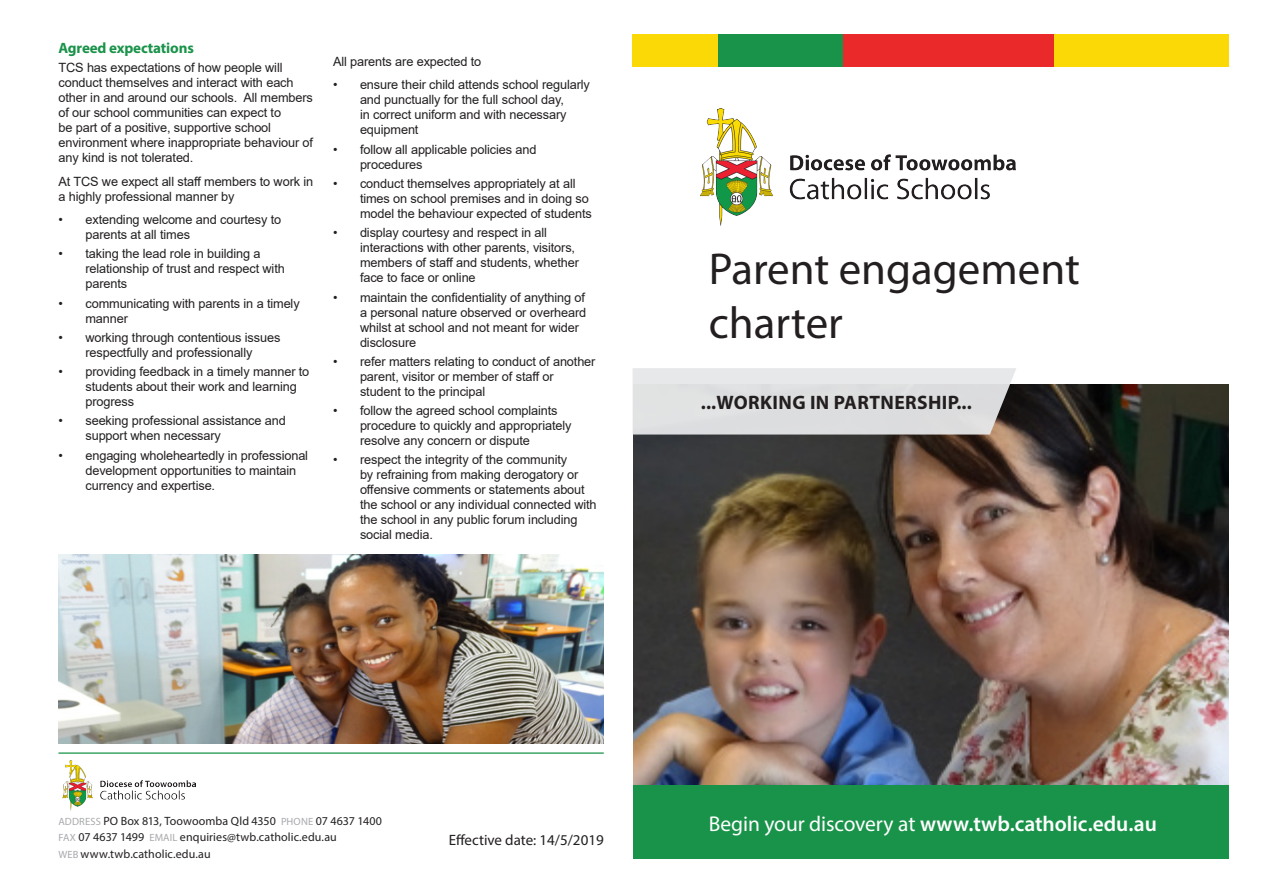
<style>
.page{position:relative;width:1263px;height:893px;background:#fff}
.page>*{position:absolute;margin:0;border:0;box-sizing:border-box;transform-origin:0 0}
.t1{font:44.85px/54.2px "Myriad Pro";color:#231f20}
.t2{font:600 21.45px "Myriad Pro";color:#fff}
.t3{font:700 19.5px "Myriad Pro";letter-spacing:.02em;color:#231f20}
.t4{font:15px "Myriad Pro";color:#231f20}
.content_body{font:700 15px "Myriad Pro";letter-spacing:-.01em;color:#1a934a}
.content_body-2{font:12.75px/15px "Arial";letter-spacing:-.01em;color:#231f20}
.DETAILS{font:12px/16.5px "Myriad Pro";letter-spacing:.005em;color:#231f20}
.s1{font-size:10.5px;color:#a8a9ad}
.s2{font-weight:400}
</style>
<div class="page">
<img style="left:633px;top:384px;width:596px;height:402px">
<div style="left:633px;top:786px;width:596px;height:73px;background:#1a934a"></div>
<svg style="left:632px;top:368px;width:384px;height:67px;background:#dbdbdc"></svg>
<img style="left:700px;top:108px;width:315px;height:118px">
<img style="left:63px;top:761px;width:132px;height:49px">
<div style="left:632px;top:34px;width:597px;height:33px;background:#fbd907"></div>
<div style="left:719px;top:34px;width:335px;height:33px;background:#e9292a"></div>
<div style="left:719px;top:34px;width:124px;height:33px;background:#1a934a"></div>
<img style="left:58px;top:554px;width:546px;height:189px">
<hr style="left:58px;top:752px;width:546px;height:2px;background:#1a934a">
<p class="content_body" style="left:58px;top:38px;width:137px">Agreed expectations</p>
<p class="content_body-2" style="left:58px;top:60px;width:256px">TCS has expectations of how people will conduct themselves and interact with each other in and around our schools. All members of our school communities can expect to<br>be part of a positive, supportive school environment where inappropriate behaviour of any kind is not tolerated.</p>
<p class="content_body-2" style="left:58px;top:173px;width:256px">At TCS we expect all staff members to work in a highly professional manner by</p>
<p class="content_body-2" style="left:85px;top:212px;width:197px;text-indent:-27px">• extending welcome and courtesy to parents at all times</p>
<p class="content_body-2" style="left:85px;top:246px;width:201px;text-indent:-27px">• taking the lead role in building a relationship of trust and respect with parents</p>
<p class="content_body-2" style="left:85px;top:295px;width:216px;text-indent:-27px">• communicating with parents in a timely manner</p>
<p class="content_body-2" style="left:58px;top:330px;width:223px;text-align:center">• working through contentious issues respectfully and professionally</p>
<p class="content_body-2" style="left:85px;top:364px;width:225px;text-indent:-27px">• providing feedback in a timely manner to students about their work and learning progress</p>
<p class="content_body-2" style="left:85px;top:413px;width:202px;text-indent:-27px">• seeking professional assistance and support when necessary</p>
<p class="content_body-2" style="left:85px;top:447px;width:224px;text-indent:-27px">• engaging wholeheartedly in professional development opportunities to maintain currency and expertise.</p>
<p class="content_body-2" style="left:333px;top:54px;width:150px">All parents are expected to</p>
<p class="content_body-2" style="left:360px;top:77px;width:231px;text-indent:-27px">• ensure their child attends school regularly and punctually for the full school day,<br>in correct uniform and with necessary equipment</p>
<p class="content_body-2" style="left:360px;top:142px;width:178px;text-indent:-27px">• follow all applicable policies and procedures</p>
<p class="content_body-2" style="left:360px;top:176px;width:233px;text-indent:-27px">• conduct themselves appropriately at all times on school premises and in doing so model the behaviour expected of students</p>
<p class="content_body-2" style="left:360px;top:225px;width:221px;text-indent:-27px">• display courtesy and respect in all interactions with other parents, visitors, members of staff and students, whether face to face or online</p>
<p class="content_body-2" style="left:360px;top:289px;width:228px;text-indent:-27px">• maintain the confidentiality of anything of a personal nature observed or overheard whilst at school and not meant for wider disclosure</p>
<p class="content_body-2" style="left:360px;top:354px;width:237px;text-indent:-27px">• refer matters relating to conduct of another parent, visitor or member of staff or student to the principal</p>
<p class="content_body-2" style="left:360px;top:403px;width:213px;text-indent:-27px">• follow the agreed school complaints procedure to quickly and appropriately resolve any concern or dispute</p>
<p class="content_body-2" style="left:360px;top:452px;width:238px;text-indent:-27px">• respect the integrity of the community<br>by refraining from making derogatory or offensive comments or statements about the school or any individual connected with the school in any public forum including social media.</p>
<p class="t1" style="left:709px;top:241px;width:373px">Parent engagement charter</p>
<p class="t3" style="left:701px;top:390px;width:272px">...WORKING IN PARTNERSHIP...</p>
<p class="DETAILS" style="left:58px;top:812px;width:325px"><span class="s1">ADDRESS</span> PO Box 813, Toowoomba Qld 4350 <span class="s1">PHONE</span> 07 4637 1400<br><span class="s1">FAX</span> 07 4637 1499 <span class="s1">EMAIL</span> enquiries@twb.catholic.edu.au</p>
<p class="DETAILS" style="left:58px;top:845px;width:154px"><span class="s1">WEB</span> www.twb.catholic.edu.au</p>
<p class="t4" style="left:449px;top:831px;width:157px">Effective date: 14/5/2019</p>
<p class="t2" style="left:709px;top:811px;width:450px"><span class="s2">Begin your discovery at</span> www.twb.catholic.edu.au</p>
</div>
